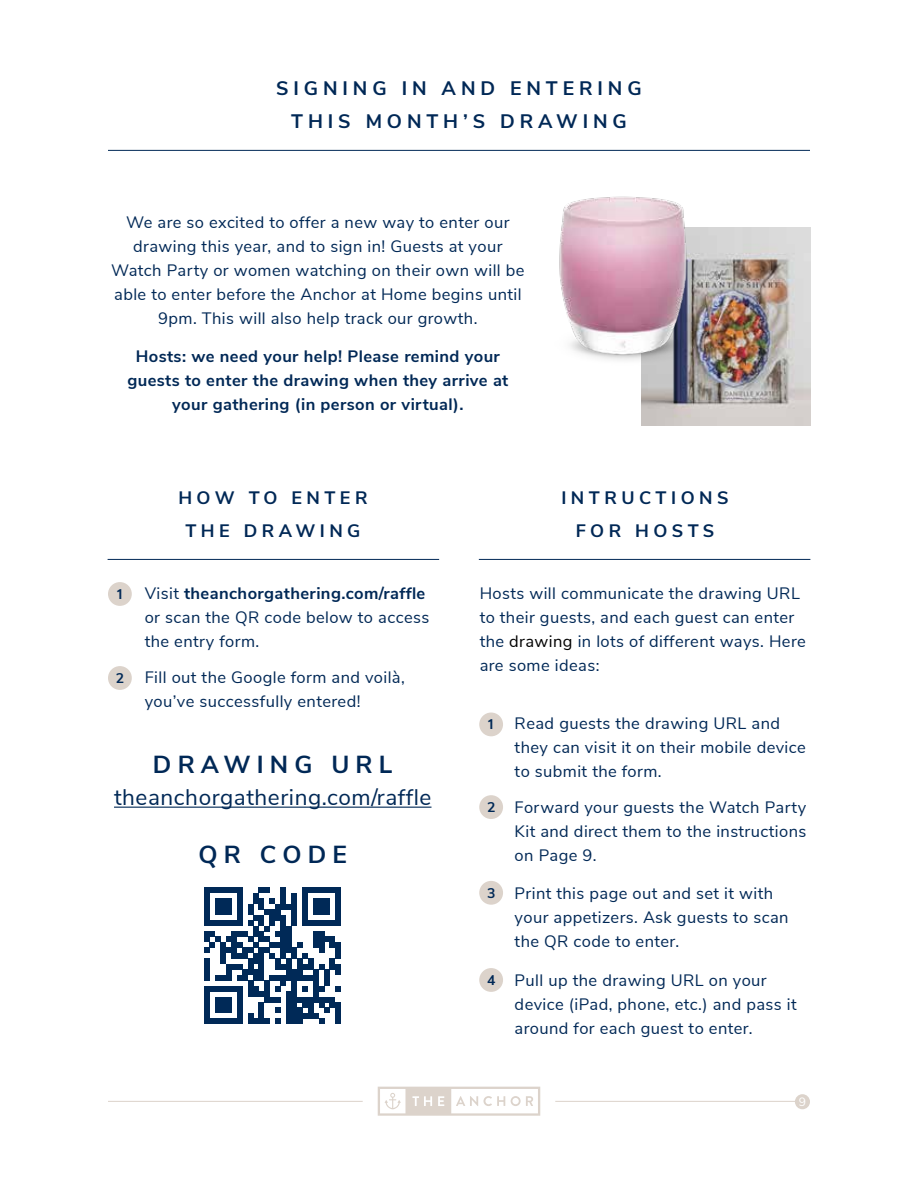
<style>
.page{position:relative;width:918px;height:1188px;background:#fff}
.page>*{position:absolute;margin:0;border:0;box-sizing:border-box;transform-origin:0 0}
.t1{font:700 24.6px "Nunito Sans";letter-spacing:.25em;color:#002856}
.t2{font:22.5px "Nunito Sans";letter-spacing:.025em;color:#002856}
.t3{font:700 19.5px/33px "Nunito Sans";letter-spacing:.25em;color:#002856;text-align:center}
.t4{font:700 18px/33px "Nunito Sans";letter-spacing:.25em;color:#002856;text-align:center}
.t5{font:16.5px/24px "Nunito Sans";letter-spacing:.025em;color:#002856}
.t6{font:700 16.5px/24px "Nunito Sans";letter-spacing:.025em;color:#002856;text-align:center}
.t7{font:700 13.95px "Nunito Sans";color:#002856}
.t8{font:12px "Nunito Sans";color:#fff}
.s1{font-weight:700}
.s2{font-weight:700;font-size:13.95px}
.s3{color:#000}
</style>
<div class="page">
<hr style="left:555px;top:1101px;width:255px;height:1px;background:#dcd3cb">
<hr style="left:108px;top:1101px;width:255px;height:1px;background:#dcd3cb">
<svg style="left:378px;top:1087px;width:162px;height:29px"></svg>
<div style="left:795px;top:1094px;width:15px;height:15px;background:#dcd3cb;border-radius:50%"></div>
<hr style="left:108px;top:150px;width:702px;height:1px;background:#002856">
<hr style="left:114px;top:807px;width:318px;height:1px;background:#002856">
<hr style="left:479px;top:559px;width:331px;height:1px;background:#002856">
<hr style="left:108px;top:559px;width:331px;height:1px;background:#002856">
<div style="left:108px;top:582px;width:24px;height:24px;background:#dcd3cb;border-radius:50%"></div>
<div style="left:479px;top:713px;width:24px;height:23px;background:#dcd3cb;border-radius:50%"></div>
<div style="left:479px;top:795px;width:24px;height:24px;background:#dcd3cb;border-radius:50%"></div>
<div style="left:479px;top:881px;width:24px;height:24px;background:#dcd3cb;border-radius:50%"></div>
<div style="left:479px;top:968px;width:24px;height:24px;background:#dcd3cb;border-radius:50%"></div>
<div style="left:108px;top:666px;width:24px;height:24px;background:#dcd3cb;border-radius:50%"></div>
<svg style="left:204px;top:888px;width:137px;height:136px"></svg>
<img style="left:641px;top:227px;width:169px;height:198px">
<img style="left:559px;top:196px;width:157px;height:182px">
<p class="t3" style="left:276px;top:70px;width:367px">SIGNING IN AND ENTERING<br>THIS MONTH’S DRAWING</p>
<p class="t5" style="left:111px;top:209px;width:415px;text-align:center">We are so excited to offer a new way to enter our drawing this year, and to sign in! Guests at your Watch Party or women watching on their own will be able to enter before the Anchor at Home begins until 9pm. This will also help track our growth.</p>
<p class="t6" style="left:127px;top:343px;width:383px">Hosts: we need your help! Please remind your guests to enter the drawing when they arrive at your gathering (in person or virtual).</p>
<p class="t4" style="left:178px;top:480px;width:191px">HOW TO ENTER<br>THE DRAWING</p>
<p class="t4" style="left:561px;top:480px;width:169px">INTRUCTIONS<br>FOR HOSTS</p>
<p class="t7" style="left:116px;top:584px;width:10px">1</p>
<p class="t5" style="left:145px;top:580px;width:286px">Visit <span class="s1">theanchorgathering.com/raffle </span>or scan the QR code below to access the entry form.</p>
<p class="t5" style="left:145px;top:664px;width:262px;text-indent:-29px"><span class="s2">2</span> Fill out the Google form and voilà, you’ve successfully entered!</p>
<h1 class="t1" style="left:153px;top:746px;width:241px">DRAWING URL</h1>
<h2 class="t2" style="left:114px;top:781px;width:319px">theanchorgathering.com/raffle</h2>
<h1 class="t1" style="left:199px;top:836px;width:150px">QR CODE</h1>
<p class="t5" style="left:480px;top:580px;width:328px">Hosts will communicate the drawing URL to their guests, and each guest can enter the <span class="s3">drawing</span> in lots of different ways. Here are some ideas:</p>
<p class="t7" style="left:487px;top:714px;width:10px">1</p>
<p class="t7" style="left:487px;top:797px;width:10px">2</p>
<p class="t7" style="left:487px;top:883px;width:10px">3</p>
<p class="t7" style="left:487px;top:970px;width:10px">4</p>
<p class="t5" style="left:515px;top:710px;width:293px">Read guests the drawing URL and they can visit it on their mobile device to submit the form.</p>
<p class="t5" style="left:515px;top:795px;width:293px;text-align:justify">Forward your guests the Watch Party Kit and direct them to the instructions on Page 9.</p>
<p class="t5" style="left:515px;top:880px;width:275px">Print this page out and set it with your appetizers. Ask guests to scan the QR code to enter.</p>
<p class="t5" style="left:515px;top:968px;width:284px">Pull up the drawing URL on your device (iPad, phone, etc.) and pass it around for each guest to enter.</p>
<p class="t8" style="left:799px;top:1093px;width:9px">9</p>
</div>
